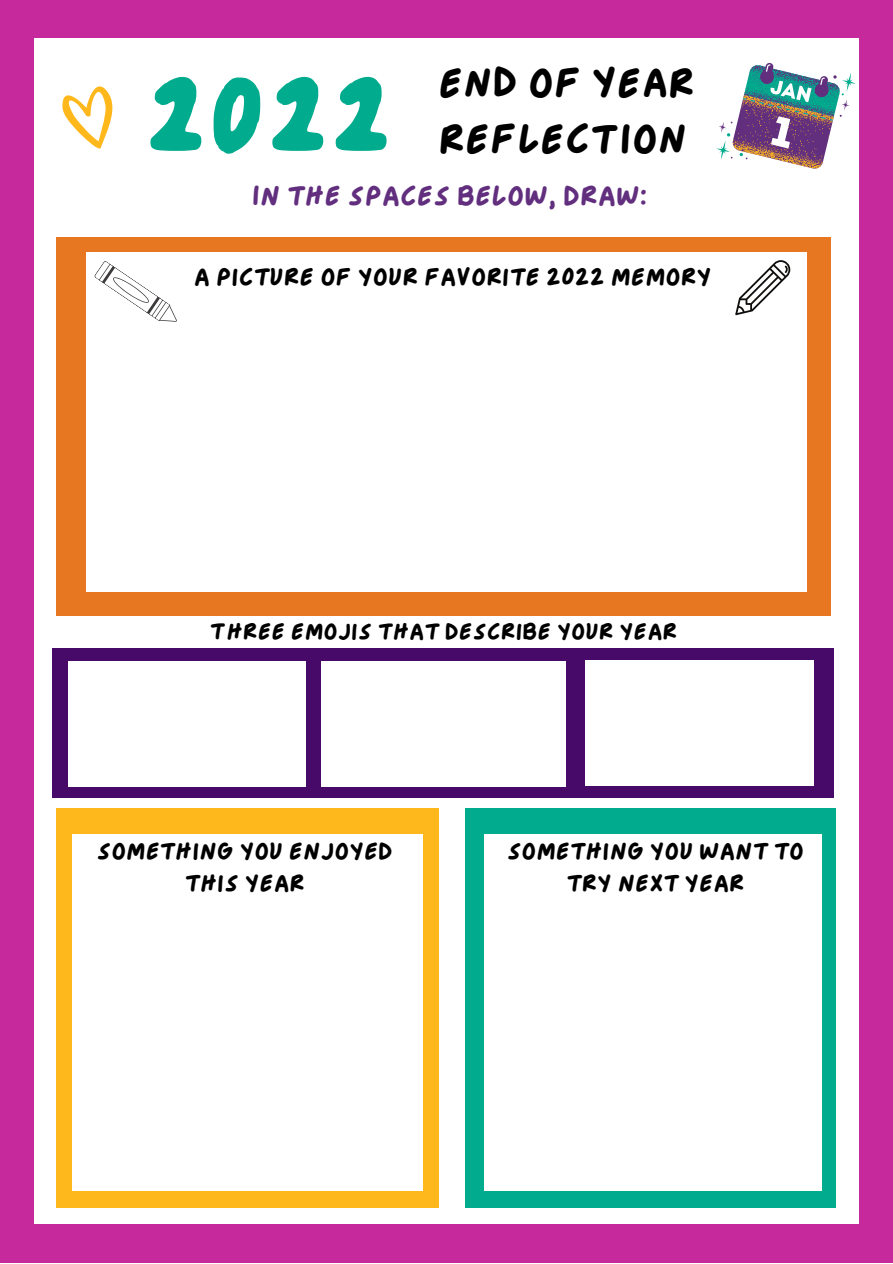
<style>
.page{position:relative;width:893px;height:1264px;background:#fff}
.page>*{position:absolute;margin:0;border:0;box-sizing:border-box;transform-origin:0 0}
.t1{font:700 112.35px "Everygirl";color:#00ab8e}
.t2{font:40.5px "Everygirl";color:#000}
.t3{font:27px "Everygirl";color:#622f7f}
.t4{font:24px "Everygirl";color:#000}
.t5{font:23.25px/31.5px "Everygirl";color:#000;text-align:center}
.t6{font:22.5px "Everygirl";color:#000}
</style>
<div class="page">
<div style="left:0;top:0;width:892px;height:1262px;background:#c5299b"></div>
<div style="left:34px;top:39px;width:824px;height:1184px;background:#fff"></div>
<svg style="left:716px;top:62px;width:140px;height:107px"></svg>
<div style="left:56px;top:237px;width:774px;height:379px;background:#e87722"></div>
<div style="left:86px;top:252px;width:721px;height:340px;background:#fff"></div>
<svg style="left:62px;top:86px;width:51px;height:63px"></svg>
<svg style="left:735px;top:260px;width:55px;height:55px"></svg>
<svg style="left:94px;top:261px;width:83px;height:61px"></svg>
<div style="left:56px;top:808px;width:382px;height:399px;background:#ffb81c"></div>
<div style="left:72px;top:834px;width:350px;height:357px;background:#fff"></div>
<div style="left:465px;top:808px;width:370px;height:399px;background:#00ab8e"></div>
<div style="left:484px;top:834px;width:337px;height:357px;background:#fff"></div>
<div style="left:52px;top:648px;width:782px;height:149px;background:#470a68"></div>
<div style="left:68px;top:661px;width:237px;height:126px;background:#fff"></div>
<div style="left:321px;top:661px;width:244px;height:126px;background:#fff"></div>
<div style="left:585px;top:659px;width:229px;height:126px;background:#fff"></div>
<h1 class="t1" style="left:144px;top:64px;width:250px">2022</h1>
<h2 class="t2" style="left:438px;top:65px;width:258px">END OF YEAR</h2>
<h2 class="t2" style="left:438px;top:121px;width:250px">REFLECTION</h2>
<p class="t3" style="left:252px;top:183px;width:397px">IN THE SPACES BELOW, DRAW:</p>
<p class="t4" style="left:194px;top:265px;width:519px">A PICTURE OF YOUR FAVORITE 2022 MEMORY</p>
<p class="t6" style="left:210px;top:621px;width:469px">THREE EMOJIS THAT DESCRIBE YOUR YEAR</p>
<p class="t5" style="left:97px;top:837px;width:297px">SOMETHING YOU ENJOYED<br>THIS YEAR</p>
<p class="t5" style="left:507px;top:837px;width:298px">SOMETHING YOU WANT TO<br>TRY NEXT YEAR</p>
</div>
